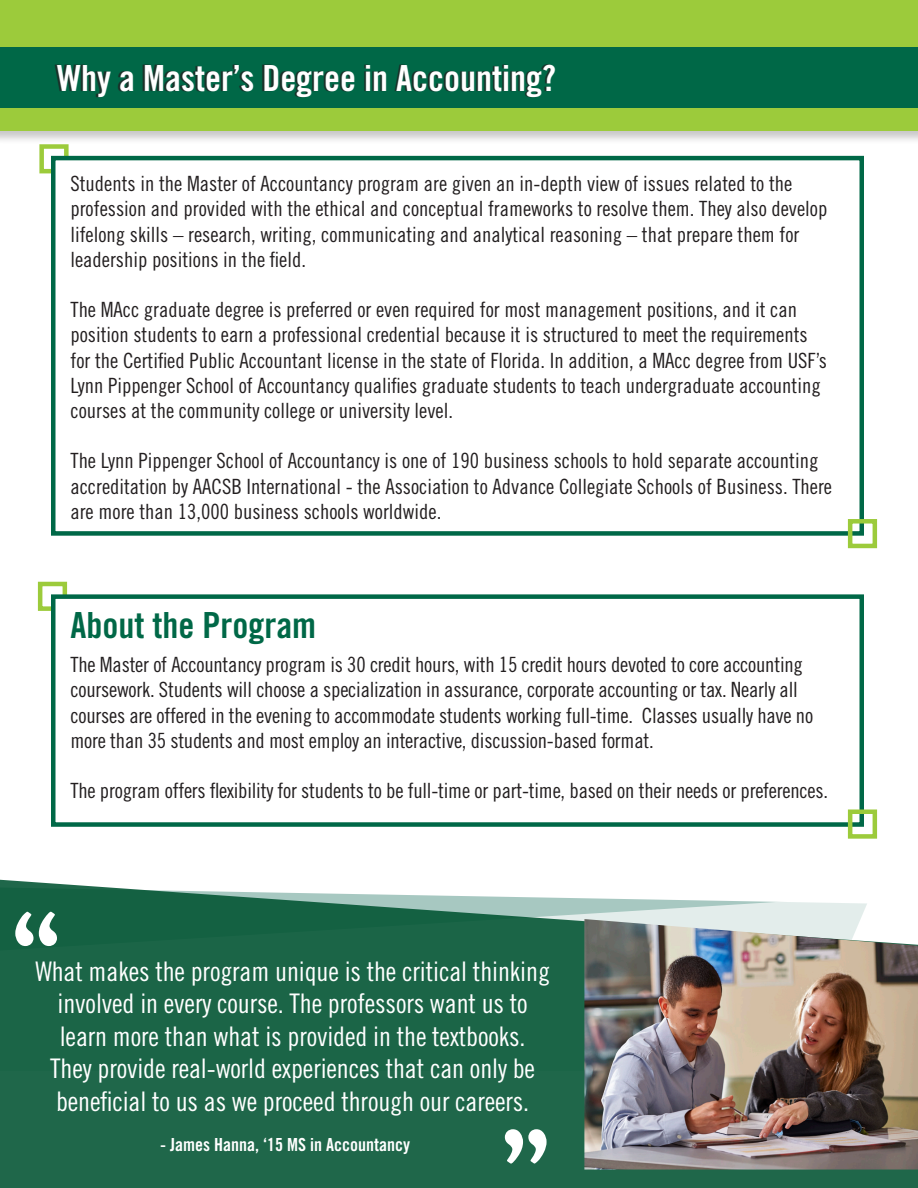
<style>
.page{position:relative;width:918px;height:1188px;background:#fff}
.page>*{position:absolute;margin:0;border:0;box-sizing:border-box;transform-origin:0 0}
.t1{font:36px "Trade Gothic LT Std Bd Cn 20";color:#fff}
.t2{font:36px "Trade Gothic LT Std Bd Cn 20";color:#006847}
.t3{font:27px/32.4px "Trade Gothic LT Std Cn 18";letter-spacing:-.005em;color:#fff;text-align:center}
.t4{font:21px/25.2px "Trade Gothic LT Std Cn 18";color:#231f20}
.t5{font:18px "Trade Gothic LT Std Bd Cn 20";color:#fff}
</style>
<div class="page">
<div style="left:38px;top:582px;width:29px;height:29px;border:4px solid #9ccb3b"></div>
<div style="left:51px;top:594px;width:813px;height:233px;background:#fff;border:4px solid #006847"></div>
<div style="left:0;top:0;width:918px;height:145px;background:#231f20;opacity:.25"></div>
<div style="left:0;top:0;width:918px;height:131px;background:#9ccb3b"></div>
<div style="left:0;top:47px;width:918px;height:61px;background:#006847"></div>
<div style="left:54px;top:64px;width:499px;height:34px;background:#231f20;opacity:.75"></div>
<svg style="left:0;top:879px;width:918px;height:309px;background:#36775d"></svg>
<div style="left:39px;top:144px;width:30px;height:29px;border:4px solid #9ccb3b"></div>
<div style="left:51px;top:156px;width:813px;height:380px;background:#fff;border:4px solid #006847"></div>
<div style="left:848px;top:810px;width:29px;height:29px;border:4px solid #9ccb3b"></div>
<div style="left:848px;top:519px;width:29px;height:29px;border:4px solid #9ccb3b"></div>
<img style="left:584px;top:919px;width:334px;height:251px">
<svg style="left:15px;top:912px;width:42px;height:34px"></svg>
<svg style="left:505px;top:1129px;width:42px;height:35px"></svg>
<p class="t1" style="left:57px;top:56px;width:501px">Why a Master’s Degree in Accounting?</p>
<p class="t4" style="left:70px;top:171px;width:758px">Students in the Master of Accountancy program are given an in-depth view of issues related to the profession and provided with the ethical and conceptual frameworks to resolve them. They also develop lifelong skills – research, writing, communicating and analytical reasoning – that prepare them for leadership positions in the field.</p>
<p class="t4" style="left:70px;top:297px;width:758px">The MAcc graduate degree is preferred or even required for most management positions, and it can position students to earn a professional credential because it is structured to meet the requirements for the Certified Public Accountant license in the state of Florida. In addition, a MAcc degree from USF’s Lynn Pippenger School of Accountancy qualifies graduate students to teach undergraduate accounting courses at the community college or university level.</p>
<p class="t4" style="left:70px;top:448px;width:763px">The Lynn Pippenger School of Accountancy is one of 190 business schools to hold separate accounting accreditation by AACSB International - the Association to Advance Collegiate Schools of Business. There are more than 13,000 business schools worldwide.</p>
<p class="t2" style="left:70px;top:603px;width:247px">About the Program</p>
<p class="t4" style="left:70px;top:652px;width:744px">The Master of Accountancy program is 30 credit hours, with 15 credit hours devoted to core accounting coursework. Students will choose a specialization in assurance, corporate accounting or tax. Nearly all courses are offered in the evening to accommodate students working full-time. Classes usually have no more than 35 students and most employ an interactive, discussion-based format.</p>
<p class="t4" style="left:70px;top:778px;width:759px">The program offers flexibility for students to be full-time or part-time, based on their needs or preferences.</p>
<p class="t3" style="left:35px;top:955px;width:516px">What makes the program unique is the critical thinking involved in every course. The professors want us to learn more than what is provided in the textbooks.<br>They provide real-world experiences that can only be beneficial to us as we proceed through our careers.</p>
<p class="t5" style="left:160px;top:1134px;width:251px">- James Hanna, ‘15 MS in Accountancy</p>
</div>
